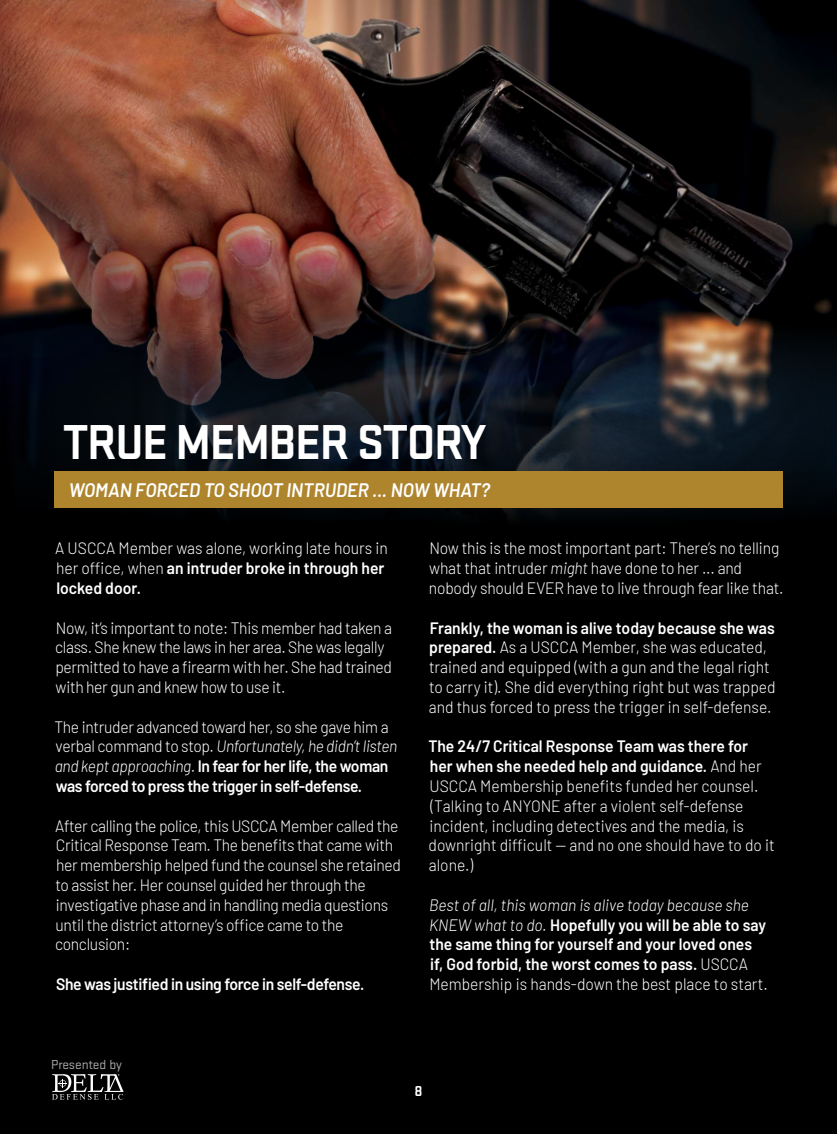
<style>
.page{position:relative;width:837px;height:1134px;background:#fff}
.page>*{position:absolute;margin:0;border:0;box-sizing:border-box;transform-origin:0 0}
.t1{font:700 51px "Stratum 1";letter-spacing:-.03em;color:#fff;scale:.95 1}
.t2{font:italic 600 19.5px "Barlow";color:#fff;scale:.95 1}
.t3{font:300 16.5px/19.8px "Barlow";letter-spacing:-.015em;color:#fff;scale:.95 1}
.t4{font:600 16.5px/19.8px "Barlow";letter-spacing:-.02em;color:#fff;scale:.95 1}
.t5{font:600 16.5px/19.8px "Barlow";color:#fff;scale:.95 1}
.t6{font:700 15px "Stratum 1";color:#fff}
.t7{font:13.5px "Stratum 1";color:#aaaaab}
.s1{font-weight:600}
.s2{font-weight:300}
.s3{font-weight:300;font-style:italic}
.s4{font-style:italic}
</style>
<div class="page">
<div style="left:0;top:54px;width:837px;height:1080px;background:#000"></div>
<img style="left:0;top:0;width:837px;height:517px">
<div style="left:55px;top:471px;width:728px;height:37px;background:#ae852d"></div>
<svg style="left:52px;top:1074px;width:72px;height:26px"></svg>
<h1 class="t1" style="left:63px;top:426px;width:447px">TRUE MEMBER STORY</h1>
<p class="t2" style="left:69px;top:483px;width:445px">WOMAN FORCED TO SHOOT INTRUDER ... NOW WHAT?</p>
<p class="t3" style="left:55px;top:540px;width:352px">A USCCA Member was alone, working late hours in her office, when <span class="s1">an intruder broke in through her locked door.</span></p>
<p class="t3" style="left:55px;top:619px;width:356px">Now, it’s important to note: This member had taken a class. She knew the laws in her area. She was legally permitted to have a firearm with her. She had trained with her gun and knew how to use it.</p>
<p class="t4" style="left:54px;top:718px;width:362px"><span class="s2">The intruder advanced toward her, so she gave him a verbal command to stop.</span> <span class="s3">Unfortunately, he didn’t listen and kept approaching.</span> In fear for her life, the woman was forced to press the trigger in self-defense.</p>
<p class="t3" style="left:55px;top:817px;width:365px">After calling the police, this USCCA Member called the Critical Response Team. The benefits that came with her membership helped fund the counsel she retained to assist her. Her counsel guided her through the investigative phase and in handling media questions until the district attorney’s office came to the conclusion:</p>
<p class="t4" style="left:56px;top:973px;width:326px">She was justified in using force in self-defense.</p>
<p class="t3" style="left:429px;top:540px;width:375px">Now this is the most important part: There’s no telling what that intruder <span class="s4">might</span> have done to her ... and nobody should EVER have to live through fear like that.</p>
<p class="t3" style="left:429px;top:619px;width:367px"><span class="s1">Frankly, the woman is alive today because she was prepared.</span> As a USCCA Member, she was educated, trained and equipped (with a gun and the legal right to carry it). She did everything right but was trapped and thus forced to press the trigger in self-defense.</p>
<p class="t3" style="left:428px;top:738px;width:366px"><span class="s1">The 24/7 Critical Response Team was there for her when she needed help and guidance.</span> And her USCCA Membership benefits funded her counsel. (Talking to ANYONE after a violent self-defense incident, including detectives and the media, is downright difficult — and no one should have to do it alone.)</p>
<p class="t5" style="left:429px;top:896px;width:358px"><span class="s3">Best of all, this woman is alive today because she KNEW what to do.</span> Hopefully you will be able to say the same thing for yourself and your loved ones if, God forbid, the worst comes to pass. <span class="s2">USCCA Membership is hands-down the best place to start.</span></p>
<p class="t7" style="left:51px;top:1060px;width:72px">Presented by</p>
<p class="t6" style="left:414px;top:1086px;width:10px">8</p>
</div>
